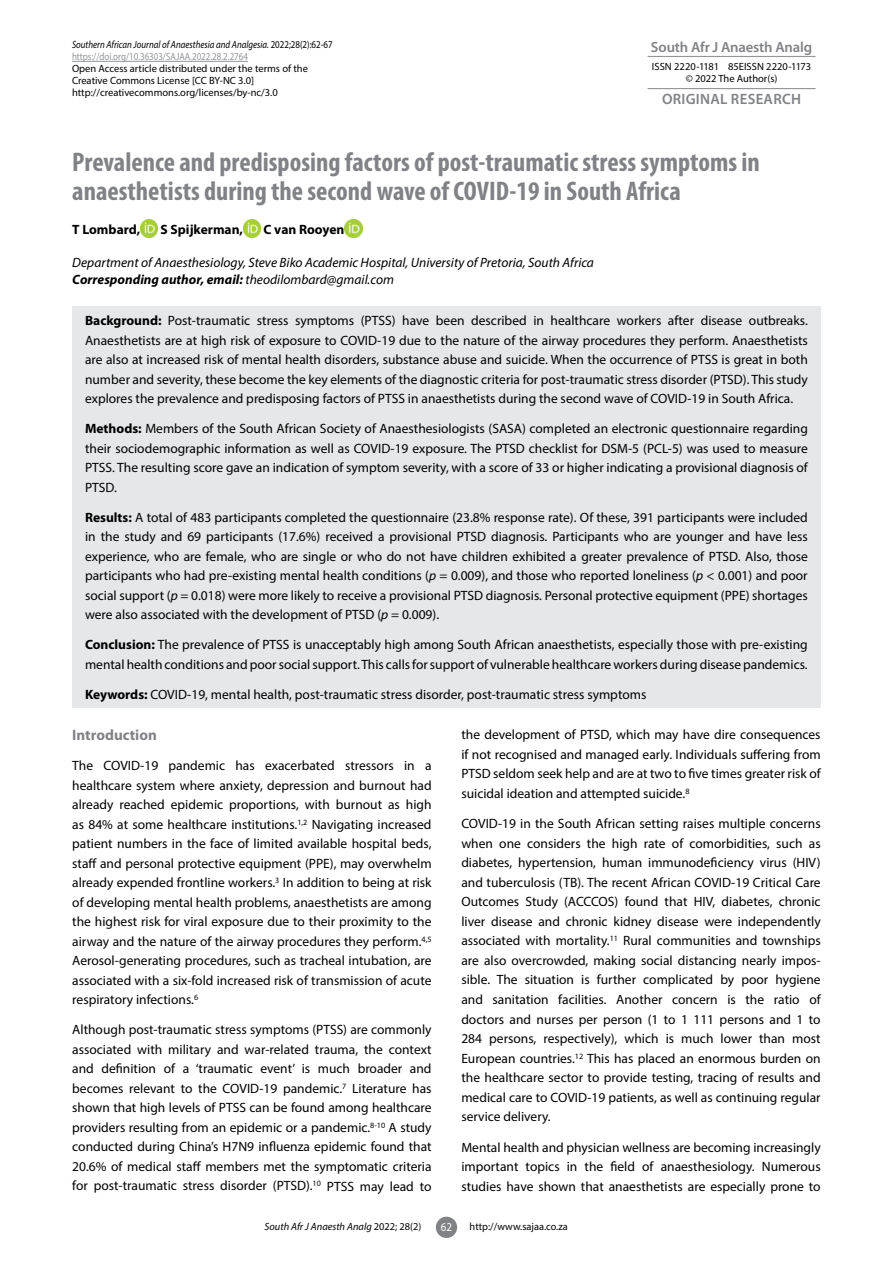
<style>
.page{position:relative;width:893px;height:1263px;background:#fff}
.page>*{position:absolute;margin:0;border:0;box-sizing:border-box;transform-origin:0 0}
.t1{font:700 condensed 27px/28.5px "Myriad Pro";color:#808285}
.t2{font:600 15px "Myriad Pro";letter-spacing:.02em;color:#808285}
.t3{font:700 15px "Myriad Pro";color:#808285}
.t4{font:600 14.7px "Myriad Pro";letter-spacing:-.01em;color:#808285}
.t5{font:13.5px/19.5px "Myriad Pro";color:#000;text-align:justify}
.t6{font:italic 13.5px/16.5px "Myriad Pro";color:#000}
.t7{font:700 13.5px "Myriad Pro";color:#000}
.t8{font:12px "Myriad Pro";color:#fff;scale:.9 1}
.t9{font:10.5px/12px "Myriad Pro";color:#000}
.t10{font:italic 10.5px/12px "Myriad Pro";color:#000;scale:.85 1}
.t11{font:italic 10.5px "Myriad Pro";color:#000}
.s1{font-style:normal}
.s2{font-style:normal;color:#93959a}
.s3{font-weight:700}
.s4{font-style:italic}
</style>
<div class="page">
<div style="left:436px;top:1217px;width:21px;height:21px;background:#808285;border-radius:50%"></div>
<hr style="left:72px;top:61px;width:176px;height:1px;background:#93959a">
<hr style="left:648px;top:56px;width:168px;height:1px;background:#939598">
<hr style="left:648px;top:88px;width:168px;height:1px;background:#939598">
<div style="left:72px;top:306px;width:748px;height:402px;background:#e6e7e8"></div>
<img style="left:140px;top:220px;width:18px;height:17px">
<img style="left:243px;top:220px;width:18px;height:17px">
<img style="left:344px;top:220px;width:18px;height:17px">
<p class="t10" style="left:72px;top:39px;width:308px">Southern African Journal of Anaesthesia and Analgesia. <span class="s1">2022;28(2):62-67 </span><span class="s2">https://doi.org/10.36303/SAJAA.2022.28.2.2764</span></p>
<p class="t9" style="left:72px;top:63px;width:237px">Open Access article distributed under the terms of the<br>Creative Commons License [CC BY-NC 3.0] http://creativecommons.org/licenses/by-nc/3.0</p>
<p class="t4" style="left:651px;top:37px;width:163px">South Afr J Anaesth Analg</p>
<p class="t9" style="left:652px;top:60px;width:161px;text-align:center">ISSN 2220-1181 85EISSN 2220-1173 © 2022 The Author(s)</p>
<p class="t2" style="left:662px;top:90px;width:141px">ORIGINAL RESEARCH</p>
<h1 class="t1" style="left:72px;top:147px;width:689px">Prevalence and predisposing factors of post-traumatic stress symptoms in anaesthetists during the second wave of COVID-19 in South Africa</h1>
<p class="t7" style="left:72px;top:221px;width:69px">T Lombard,</p>
<p class="t7" style="left:161px;top:221px;width:84px">S Spijkerman,</p>
<p class="t7" style="left:263px;top:221px;width:82px">C van Rooyen</p>
<p class="t6" style="left:72px;top:254px;width:523px">Department of Anaesthesiology, Steve Biko Academic Hospital, University of Pretoria, South Africa<br><span class="s3">Corresponding author, email:</span> theodilombard@gmail.com</p>
<p class="t5" style="left:85px;top:311px;width:724px"><span class="s3">Background:</span> Post-traumatic stress symptoms (PTSS) have been described in healthcare workers after disease outbreaks.<br>Anaesthetists are at high risk of exposure to COVID-19 due to the nature of the airway procedures they perform. Anaesthetists are also at increased risk of mental health disorders, substance abuse and suicide. When the occurrence of PTSS is great in both number and severity, these become the key elements of the diagnostic criteria for post-traumatic stress disorder (PTSD). This study explores the prevalence and predisposing factors of PTSS in anaesthetists during the second wave of COVID-19 in South Africa.</p>
<p class="t5" style="left:85px;top:419px;width:724px"><span class="s3">Methods:</span> Members of the South African Society of Anaesthesiologists (SASA) completed an electronic questionnaire regarding their sociodemographic information as well as COVID-19 exposure. The PTSD checklist for DSM-5 (PCL-5) was used to measure PTSS. The resulting score gave an indication of symptom severity, with a score of 33 or higher indicating a provisional diagnosis of PTSD.</p>
<p class="t5" style="left:85px;top:507px;width:724px"><span class="s3">Results:</span> A total of 483 participants completed the questionnaire (23.8% response rate). Of these, 391 participants were included in the study and 69 participants (17.6%) received a provisional PTSD diagnosis. Participants who are younger and have less experience, who are female, who are single or who do not have children exhibited a greater prevalence of PTSD. Also, those participants who had pre-existing mental health conditions (<span class="s4">p</span> = 0.009), and those who reported loneliness (<span class="s4">p</span> &lt; 0.001) and poor social support (<span class="s4">p</span> = 0.018) were more likely to receive a provisional PTSD diagnosis. Personal protective equipment (PPE) shortages were also associated with the development of PTSD (<span class="s4">p</span> = 0.009).</p>
<p class="t5" style="left:85px;top:635px;width:724px"><span class="s3">Conclusion:</span> The prevalence of PTSS is unacceptably high among South African anaesthetists, especially those with pre-existing mental health conditions and poor social support. This calls for support of vulnerable healthcare workers during disease pandemics.</p>
<p class="t5" style="left:85px;top:685px;width:563px"><span class="s3">Keywords:</span> COVID-19, mental health, post-traumatic stress disorder, post-traumatic stress symptoms</p>
<p class="t3" style="left:72px;top:725px;width:86px">Introduction</p>
<p class="t5" style="left:72px;top:756px;width:361px">The COVID-19 pandemic has exacerbated stressors in a healthcare system where anxiety, depression and burnout had already reached epidemic proportions, with burnout as high as 84% at some healthcare institutions.<sup>1,2</sup> Navigating increased patient numbers in the face of limited available hospital beds, staff and personal protective equipment (PPE), may overwhelm already expended frontline workers.<sup>3</sup> In addition to being at risk of developing mental health problems, anaesthetists are among the highest risk for viral exposure due to their proximity to the airway and the nature of the airway procedures they perform.<sup>4,5<br></sup>Aerosol-generating procedures, such as tracheal intubation, are associated with a six-fold increased risk of transmission of acute respiratory infections.<sup>6</sup></p>
<p class="t5" style="left:72px;top:1020px;width:361px">Although post-traumatic stress symptoms (PTSS) are commonly associated with military and war-related trauma, the context and definition of a ‘traumatic event’ is much broader and becomes relevant to the COVID-19 pandemic.<sup>7</sup> Literature has shown that high levels of PTSS can be found among healthcare providers resulting from an epidemic or a pandemic.<sup>8-10</sup> A study conducted during China’s H7N9 influenza epidemic found that 20.6% of medical staff members met the symptomatic criteria for post-traumatic stress disorder (PTSD).<sup>10</sup> PTSS may lead to</p>
<p class="t5" style="left:461px;top:724px;width:361px">the development of PTSD, which may have dire consequences if not recognised and managed early. Individuals suffering from PTSD seldom seek help and are at two to five times greater risk of suicidal ideation and attempted suicide.<sup>8</sup></p>
<p class="t5" style="left:461px;top:813px;width:361px">COVID-19 in the South African setting raises multiple concerns when one considers the high rate of comorbidities, such as diabetes, hypertension, human immunodeficiency virus (HIV) and tuberculosis (TB). The recent African COVID-19 Critical Care Outcomes Study (ACCCOS) found that HIV, diabetes, chronic liver disease and chronic kidney disease were independently associated with mortality.<sup>11</sup> Rural communities and townships are also overcrowded, making social distancing nearly impos&shy;sible. The situation is further complicated by poor hygiene and sanitation facilities. Another concern is the ratio of doctors and nurses per person (1 to 1 111 persons and 1 to 284 persons, respectively), which is much lower than most European countries.<sup>12</sup> This has placed an enormous burden on the healthcare sector to provide testing, tracing of results and medical care to COVID-19 patients, as well as continuing regular service delivery.</p>
<p class="t5" style="left:461px;top:1137px;width:361px">Mental health and physician wellness are becoming increasingly important topics in the field of anaesthesiology. Numerous studies have shown that anaesthetists are especially prone to</p>
<p class="t11" style="left:265px;top:1220px;width:158px">South Afr J Anaesth Analg <span class="s1">2022; 28(2)</span></p>
<p class="t8" style="left:441px;top:1220px;width:14px">62</p>
<p class="t9" style="left:470px;top:1220px;width:100px">http://www.sajaa.co.za</p>
</div>
